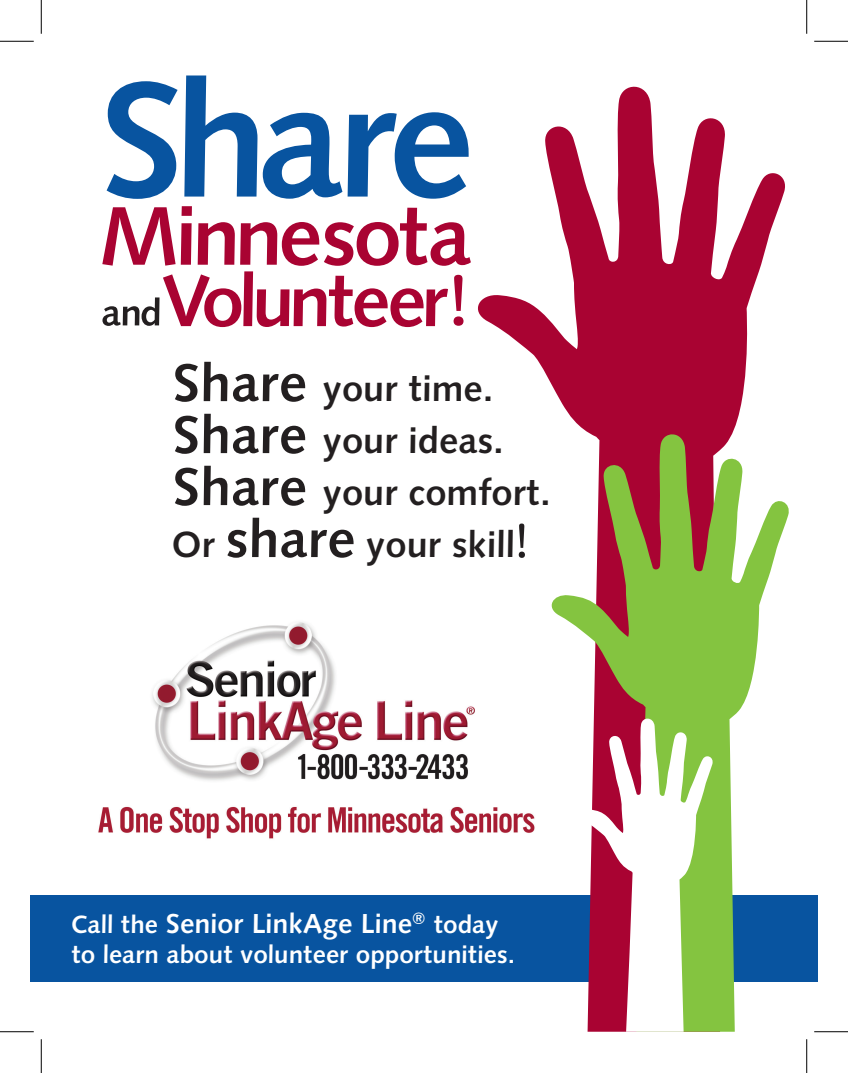
<style>
.page{position:relative;width:848px;height:1073px;background:#fff}
.page>*{position:absolute;margin:0;border:0;box-sizing:border-box;transform-origin:0 0}
.t1{font:36.5px/52px "Humanist 531 BT Bold A";color:#231f20}
.t2{font:27.5px "Humanist 531 BT Bold A";color:#fff}
.t3{font:25px "Humanist 531 BT Bold A";color:#fff}
.s1{font-size:53.38px}
.s2{font-size:25px}
</style>
<div class="page">
<img style="left:98px;top:622px;width:371px;height:217px">
<div style="left:30px;top:895px;width:788px;height:86px;background:#0854a0"></div>
<svg style="left:469px;top:86px;width:316px;height:896px"></svg>
<svg style="left:545px;top:430px;width:246px;height:601px"></svg>
<svg style="left:576px;top:716px;width:138px;height:315px"></svg>
<svg style="left:107px;top:81px;width:70px;height:118px"></svg>
<svg style="left:184px;top:75px;width:73px;height:121px"></svg>
<svg style="left:263px;top:112px;width:205px;height:87px"></svg>
<svg style="left:102px;top:206px;width:369px;height:121px"></svg>
<svg style="left:518px;top:523px;width:7px;height:35px"></svg>
<hr style="left:0;top:41px;width:34px;height:1px;background:#000">
<hr style="left:814px;top:41px;width:34px;height:1px;background:#000">
<hr style="left:0;top:1031px;width:34px;height:1px;background:#000">
<hr style="left:814px;top:1031px;width:34px;height:1px;background:#000">
<hr style="left:41px;top:0;width:1px;height:34px;background:#000">
<hr style="left:41px;top:1039px;width:1px;height:33px;background:#000">
<hr style="left:806px;top:0;width:1px;height:34px;background:#000">
<hr style="left:806px;top:1039px;width:1px;height:33px;background:#000">
<h2 class="t1" style="left:172px;top:362px;width:380px"><span class="s1">Share</span> your time.<br><span class="s1">Share</span> your ideas.<br><span class="s1">Share</span> your comfort.<br>Or <span class="s1">share</span> your skill</h2>
<h3 class="t2" style="left:71px;top:906px;width:429px"><span class="s2">Call the</span> Senior LinkAge Line<sup>®</sup> <span class="s2">today</span></h3>
<h3 class="t3" style="left:71px;top:938px;width:445px">to learn about volunteer opportunities.</h3>
</div>
